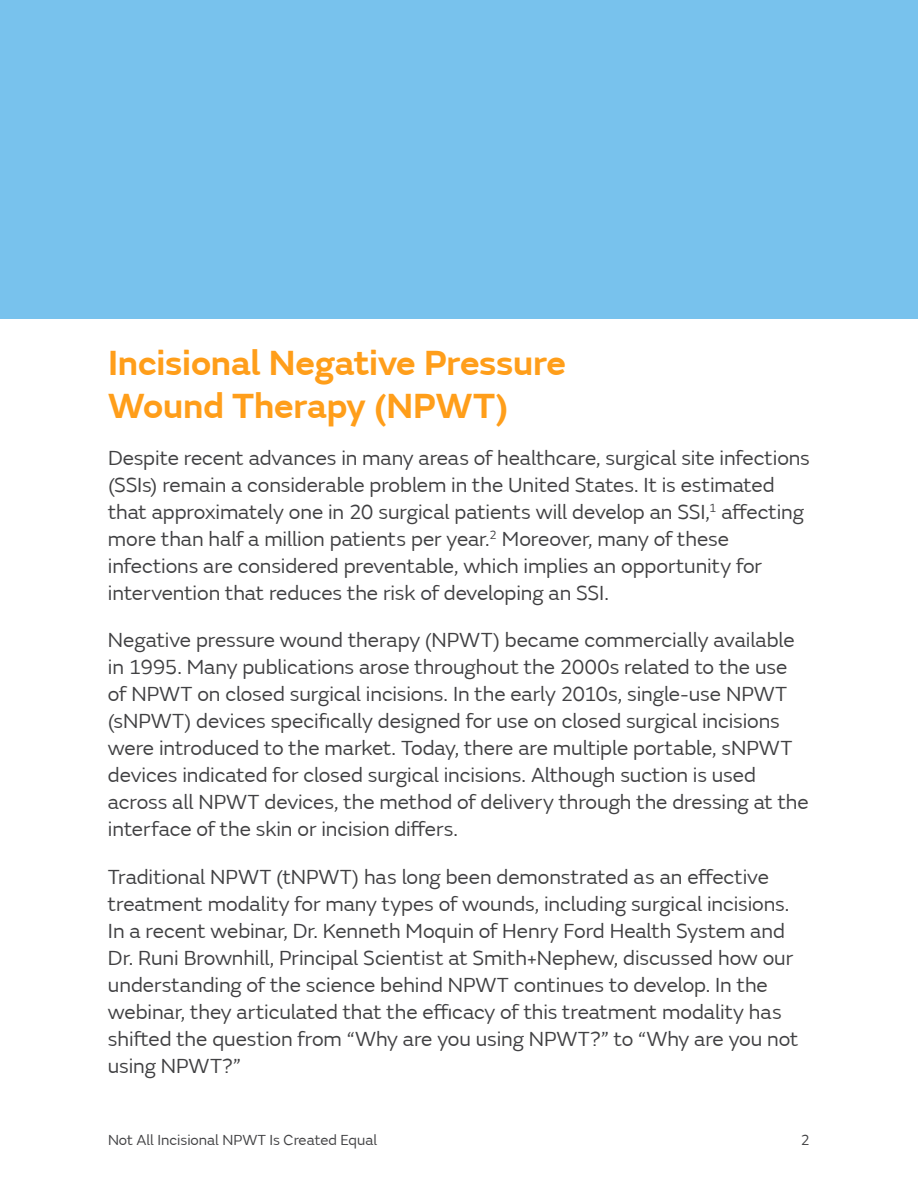
<style>
.page{position:relative;width:918px;height:1188px;background:#fff}
.page>*{position:absolute;margin:0;border:0;box-sizing:border-box;transform-origin:0 0}
.t1{font:600 36px/43.2px "SN Emeric";letter-spacing:-.005em;color:#ff9e1a}
.t2{font:21px/27px "SN Emeric";letter-spacing:-.005em;color:#404042}
.t3{font:15px "SN Emeric";color:#404042}
</style>
<div class="page">
<div style="left:0;top:0;width:918px;height:318px;background:#78c2ed"></div>
<h1 class="t1" style="left:108px;top:341px;width:460px">Incisional Negative Pressure<br>Wound Therapy (NPWT)</h1>
<p class="t2" style="left:108px;top:444px;width:704px">Despite recent advances in many areas of healthcare, surgical site infections (SSIs) remain a considerable problem in the United States. It is estimated that approximately one in 20 surgical patients will develop an SSI,<sup>1</sup> affecting more than half a million patients per year.<sup>2</sup> Moreover, many of these infections are considered preventable, which implies an opportunity for intervention that reduces the risk of developing an SSI.</p>
<p class="t2" style="left:108px;top:627px;width:702px">Negative pressure wound therapy (NPWT) became commercially available in 1995. Many publications arose throughout the 2000s related to the use of NPWT on closed surgical incisions. In the early 2010s, single-use NPWT (sNPWT) devices specifically designed for use on closed surgical incisions were introduced to the market. Today, there are multiple portable, sNPWT devices indicated for closed surgical incisions. Although suction is used across all NPWT devices, the method of delivery through the dressing at the interface of the skin or incision differs.</p>
<p class="t2" style="left:108px;top:863px;width:692px">Traditional NPWT (tNPWT) has long been demonstrated as an effective treatment modality for many types of wounds, including surgical incisions.<br>In a recent webinar, Dr. Kenneth Moquin of Henry Ford Health System and Dr. Runi Brownhill, Principal Scientist at Smith+Nephew, discussed how our understanding of the science behind NPWT continues to develop. In the webinar, they articulated that the efficacy of this treatment modality has shifted the question from “Why are you using NPWT?” to “Why are you not using NPWT?”</p>
<p class="t3" style="left:108px;top:1131px;width:271px">Not All Incisional NPWT Is Created Equal</p>
<p class="t3" style="left:801px;top:1131px;width:11px">2</p>
</div>
